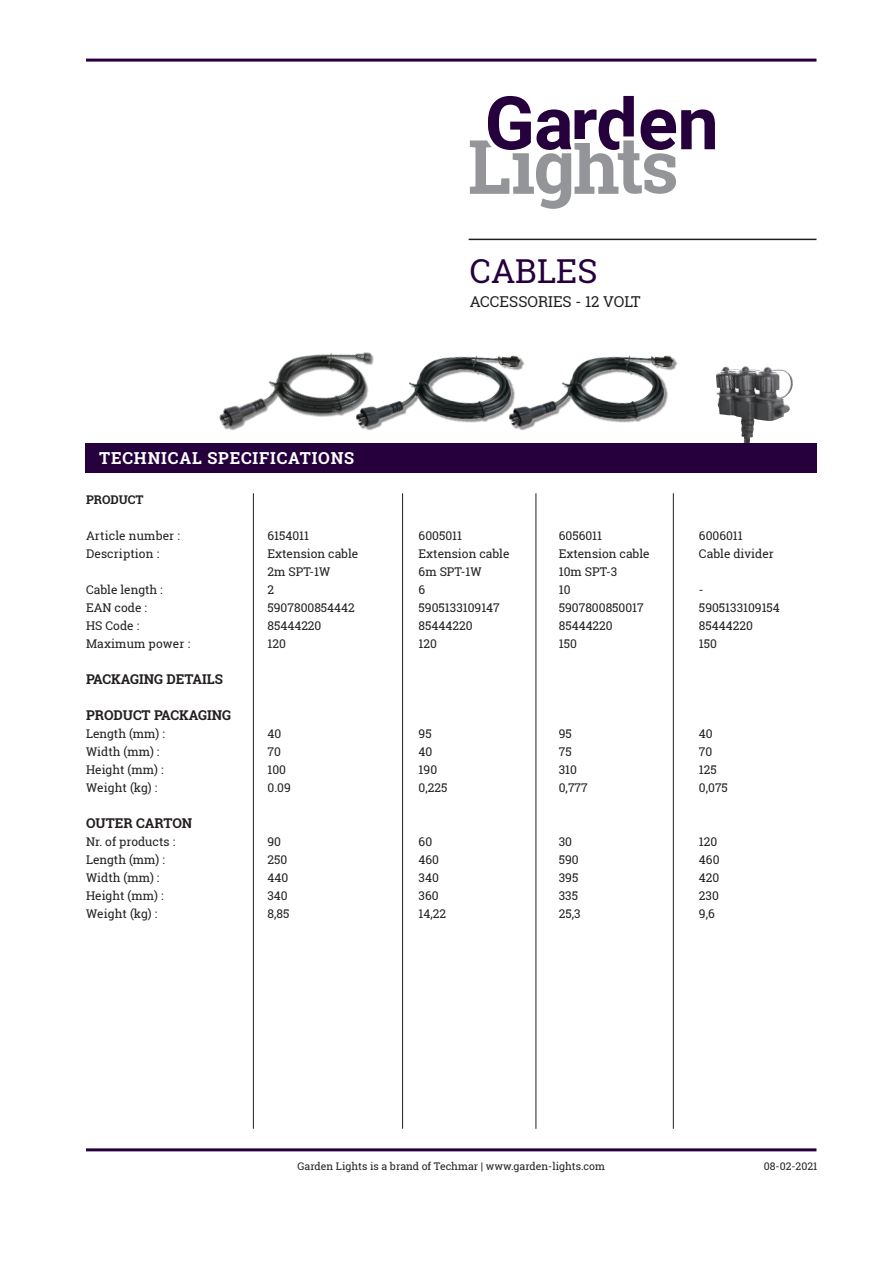
<style>
.page{position:relative;width:893px;height:1263px;background:#fff}
.page>*{position:absolute;margin:0;border:0;box-sizing:border-box;transform-origin:0 0}
.t1{font:33px "Roboto Slab";color:#25003d}
.t2{font:700 16.5px "Roboto Slab";letter-spacing:.05em;color:#fff}
.t3{font:15px "Roboto Slab";color:#231f20}
.t4{font:700 13.5px "Roboto Slab";color:#231f20}
.Alineastijl_1{font:12px "Roboto Slab";color:#231f20}
.Alineastijl_1-2{font:700 12px "Roboto Slab";color:#231f20}
.t5{font:10.5px "Roboto Slab";color:#231f20}
</style>
<div class="page">
<img style="left:716px;top:366px;width:77px;height:77px">
<div style="left:85px;top:443px;width:731px;height:30px;background:#25003d"></div>
<svg style="left:470px;top:96px;width:245px;height:113px"></svg>
<hr style="left:86px;top:1148px;width:730px;height:3px;background:#25003d">
<hr style="left:86px;top:59px;width:730px;height:3px;background:#25003d">
<hr style="left:469px;top:239px;width:347px;height:1px;background:#231f20">
<hr style="left:253px;top:493px;width:1px;height:636px;background:#231f20">
<hr style="left:402px;top:493px;width:1px;height:636px;background:#231f20">
<hr style="left:536px;top:493px;width:1px;height:636px;background:#231f20">
<hr style="left:673px;top:493px;width:1px;height:636px;background:#231f20">
<img style="left:392px;top:355px;width:116px;height:68px">
<img style="left:508px;top:355px;width:170px;height:76px">
<img style="left:219px;top:352px;width:173px;height:79px">
<p class="t2" style="left:99px;top:446px;width:257px">TECHNICAL SPECIFICATIONS</p>
<p class="Alineastijl_1-2" style="left:86px;top:491px;width:59px">PRODUCT</p>
<p class="Alineastijl_1" style="left:86px;top:527px;width:95px">Article number :</p>
<p class="Alineastijl_1" style="left:86px;top:545px;width:75px">Description :</p>
<p class="Alineastijl_1" style="left:86px;top:581px;width:78px">Cable length :</p>
<p class="Alineastijl_1" style="left:86px;top:599px;width:62px">EAN code :</p>
<p class="Alineastijl_1" style="left:86px;top:617px;width:55px">HS Code :</p>
<p class="Alineastijl_1" style="left:86px;top:635px;width:106px">Maximum power :</p>
<p class="t4" style="left:86px;top:670px;width:138px">PACKAGING DETAILS</p>
<p class="t4" style="left:86px;top:706px;width:147px">PRODUCT PACKAGING</p>
<p class="Alineastijl_1" style="left:86px;top:725px;width:81px">Length (mm) :</p>
<p class="Alineastijl_1" style="left:86px;top:743px;width:75px">Width (mm) :</p>
<p class="Alineastijl_1" style="left:86px;top:761px;width:79px">Height (mm) :</p>
<p class="Alineastijl_1" style="left:86px;top:779px;width:73px">Weight (kg) :</p>
<p class="t4" style="left:86px;top:814px;width:108px">OUTER CARTON</p>
<p class="Alineastijl_1" style="left:86px;top:833px;width:91px">Nr. of products :</p>
<p class="Alineastijl_1" style="left:86px;top:851px;width:81px">Length (mm) :</p>
<p class="Alineastijl_1" style="left:86px;top:869px;width:75px">Width (mm) :</p>
<p class="Alineastijl_1" style="left:86px;top:887px;width:79px">Height (mm) :</p>
<p class="Alineastijl_1" style="left:86px;top:905px;width:73px">Weight (kg) :</p>
<p class="Alineastijl_1" style="left:267px;top:527px;width:43px">6154011</p>
<p class="Alineastijl_1" style="left:267px;top:545px;width:92px">Extension cable</p>
<p class="Alineastijl_1" style="left:267px;top:563px;width:64px">2m SPT-1W</p>
<p class="Alineastijl_1" style="left:267px;top:581px;width:8px">2</p>
<p class="Alineastijl_1" style="left:267px;top:599px;width:89px">5907800854442</p>
<p class="Alineastijl_1" style="left:267px;top:617px;width:55px">85444220</p>
<p class="Alineastijl_1" style="left:267px;top:635px;width:20px">120</p>
<p class="Alineastijl_1" style="left:267px;top:725px;width:15px">40</p>
<p class="Alineastijl_1" style="left:267px;top:743px;width:15px">70</p>
<p class="Alineastijl_1" style="left:267px;top:761px;width:20px">100</p>
<p class="Alineastijl_1" style="left:267px;top:779px;width:25px">0.09</p>
<p class="Alineastijl_1" style="left:267px;top:833px;width:15px">90</p>
<p class="Alineastijl_1" style="left:267px;top:851px;width:21px">250</p>
<p class="Alineastijl_1" style="left:267px;top:869px;width:22px">440</p>
<p class="Alineastijl_1" style="left:267px;top:887px;width:22px">340</p>
<p class="Alineastijl_1" style="left:267px;top:905px;width:23px">8,85</p>
<p class="t1" style="left:470px;top:248px;width:129px">CABLES</p>
<p class="t3" style="left:470px;top:291px;width:172px">ACCESSORIES - 12 VOLT</p>
<p class="Alineastijl_1" style="left:419px;top:527px;width:45px">6005011</p>
<p class="Alineastijl_1" style="left:419px;top:545px;width:92px">Extension cable</p>
<p class="Alineastijl_1" style="left:419px;top:563px;width:64px">6m SPT-1W</p>
<p class="Alineastijl_1" style="left:419px;top:581px;width:8px">6</p>
<p class="Alineastijl_1" style="left:419px;top:599px;width:83px">5905133109147</p>
<p class="Alineastijl_1" style="left:419px;top:617px;width:55px">85444220</p>
<p class="Alineastijl_1" style="left:419px;top:635px;width:20px">120</p>
<p class="Alineastijl_1" style="left:419px;top:725px;width:15px">95</p>
<p class="Alineastijl_1" style="left:419px;top:743px;width:15px">40</p>
<p class="Alineastijl_1" style="left:419px;top:761px;width:20px">190</p>
<p class="Alineastijl_1" style="left:419px;top:779px;width:30px">0,225</p>
<p class="Alineastijl_1" style="left:419px;top:833px;width:15px">60</p>
<p class="Alineastijl_1" style="left:419px;top:851px;width:22px">460</p>
<p class="Alineastijl_1" style="left:419px;top:869px;width:22px">340</p>
<p class="Alineastijl_1" style="left:419px;top:887px;width:22px">360</p>
<p class="Alineastijl_1" style="left:419px;top:905px;width:29px">14,22</p>
<p class="Alineastijl_1" style="left:559px;top:527px;width:45px">6056011</p>
<p class="Alineastijl_1" style="left:559px;top:545px;width:92px">Extension cable</p>
<p class="Alineastijl_1" style="left:559px;top:563px;width:60px">10m SPT-3</p>
<p class="Alineastijl_1" style="left:559px;top:581px;width:13px">10</p>
<p class="Alineastijl_1" style="left:559px;top:599px;width:87px">5907800850017</p>
<p class="Alineastijl_1" style="left:559px;top:617px;width:55px">85444220</p>
<p class="Alineastijl_1" style="left:559px;top:635px;width:20px">150</p>
<p class="Alineastijl_1" style="left:559px;top:725px;width:15px">95</p>
<p class="Alineastijl_1" style="left:559px;top:743px;width:14px">75</p>
<p class="Alineastijl_1" style="left:559px;top:761px;width:20px">310</p>
<p class="Alineastijl_1" style="left:559px;top:779px;width:31px">0,777</p>
<p class="Alineastijl_1" style="left:559px;top:833px;width:15px">30</p>
<p class="Alineastijl_1" style="left:559px;top:851px;width:21px">590</p>
<p class="Alineastijl_1" style="left:559px;top:869px;width:21px">395</p>
<p class="Alineastijl_1" style="left:559px;top:887px;width:21px">335</p>
<p class="Alineastijl_1" style="left:559px;top:905px;width:23px">25,3</p>
<p class="Alineastijl_1" style="left:699px;top:527px;width:45px">6006011</p>
<p class="Alineastijl_1" style="left:699px;top:545px;width:76px">Cable divider</p>
<p class="Alineastijl_1" style="left:699px;top:581px;width:6px">-</p>
<p class="Alineastijl_1" style="left:699px;top:599px;width:82px">5905133109154</p>
<p class="Alineastijl_1" style="left:699px;top:617px;width:55px">85444220</p>
<p class="Alineastijl_1" style="left:699px;top:635px;width:20px">150</p>
<p class="Alineastijl_1" style="left:699px;top:725px;width:15px">40</p>
<p class="Alineastijl_1" style="left:699px;top:743px;width:15px">70</p>
<p class="Alineastijl_1" style="left:699px;top:761px;width:19px">125</p>
<p class="Alineastijl_1" style="left:699px;top:779px;width:30px">0,075</p>
<p class="Alineastijl_1" style="left:699px;top:833px;width:20px">120</p>
<p class="Alineastijl_1" style="left:699px;top:851px;width:22px">460</p>
<p class="Alineastijl_1" style="left:699px;top:869px;width:22px">420</p>
<p class="Alineastijl_1" style="left:699px;top:887px;width:21px">230</p>
<p class="Alineastijl_1" style="left:699px;top:905px;width:17px">9,6</p>
<p class="t5" style="left:297px;top:1159px;width:309px">Garden Lights is a brand of Techmar | www.garden-lights.com</p>
<p class="t5" style="left:764px;top:1159px;width:55px">08-02-2021</p>
</div>
